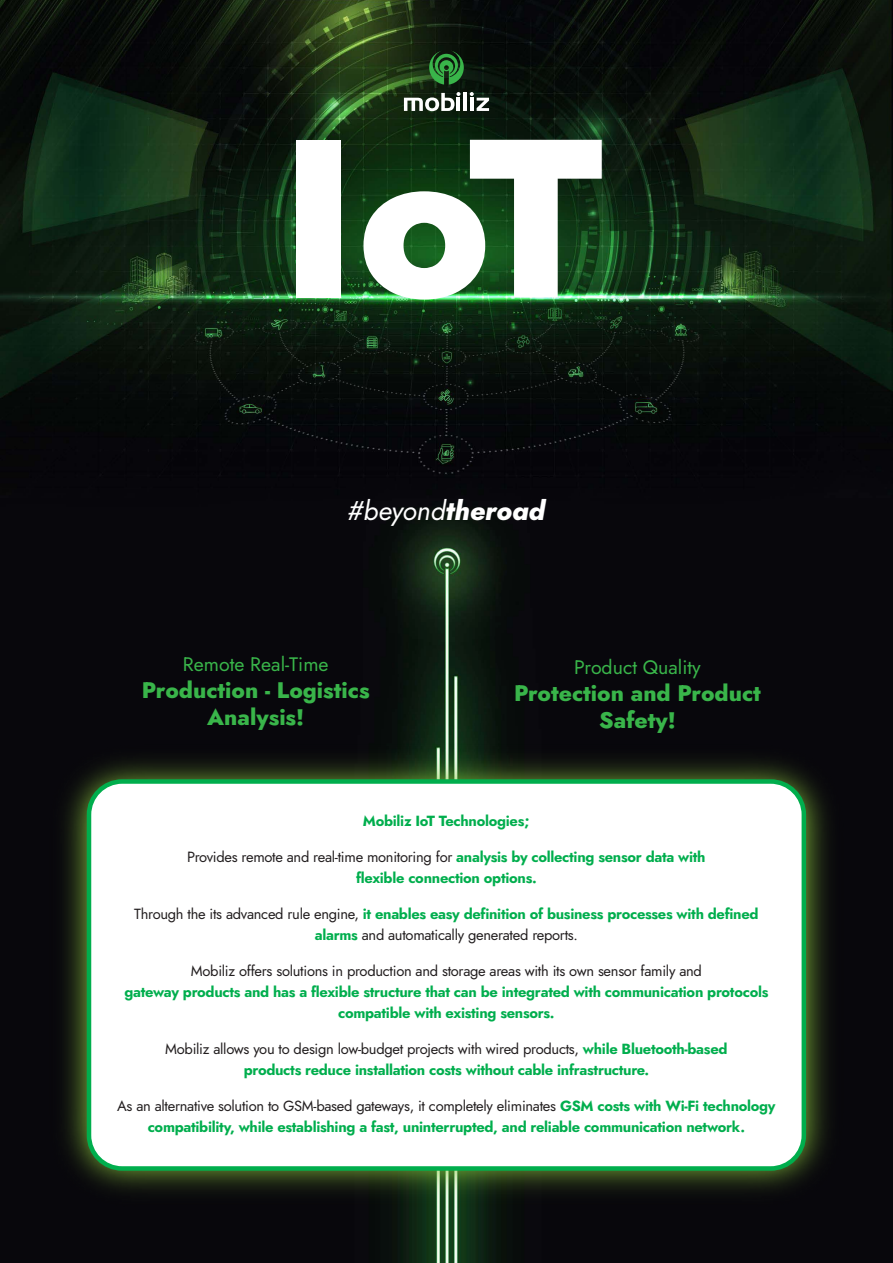
<style>
.page{position:relative;width:893px;height:1263px;background:#fff}
.page>*{position:absolute;margin:0;border:0;box-sizing:border-box;transform-origin:0 0}
.t1{font:800 225px "Jost";color:#fff}
.t2{font:italic 27px "Jost";color:#fff}
.t3{font:800 22.5px/27px "Jost";color:#39b54a;text-align:center}
.t4{font:19.5px "Jost";color:#39b54a}
.t5{font:700 14.7px/21px "Jost";letter-spacing:-.02em;color:#00ae4d;text-align:center}
.t6{font:14.7px/21px "Jost";letter-spacing:-.02em;color:#231f20;text-align:center}
.s1{font-weight:800}
.s2{font-weight:400;color:#231f20}
.s3{font-weight:700;color:#00ae4d}
</style>
<div class="page">
<img style="left:0;top:0;width:893px;height:1263px">
<img style="left:32px;top:728px;width:828px;height:495px">
<svg style="left:87px;top:779px;width:719px;height:392px"></svg>
<hr style="left:463px;top:93px;width:4px;height:18px;background:#fff">
<svg style="left:404px;top:92px;width:56px;height:19px"></svg>
<svg style="left:470px;top:92px;width:19px;height:19px"></svg>
<svg style="left:429px;top:51px;width:35px;height:34px"></svg>
<h1 class="t1" style="left:280px;top:59px;width:324px">IoT</h1>
<h2 class="t2" style="left:348px;top:492px;width:199px">#beyond<span class="s1">theroad</span></h2>
<h3 class="t4" style="left:183px;top:651px;width:147px">Remote Real-Time</h3>
<h3 class="t3" style="left:142px;top:676px;width:229px">Production - Logistics<br>Analysis!</h3>
<h3 class="t4" style="left:574px;top:654px;width:128px">Product Quality</h3>
<h3 class="t3" style="left:514px;top:680px;width:248px">Protection and Product<br>Safety!</h3>
<p class="t5" style="left:363px;top:810px;width:168px">Mobiliz IoT Technologies;</p>
<p class="t5" style="left:187px;top:846px;width:520px"><span class="s2">Provides remote and real-time monitoring for</span> analysis by collecting sensor data with flexible connection options.</p>
<p class="t6" style="left:134px;top:903px;width:626px">Through the its advanced rule engine, <span class="s3">it enables easy definition of business processes with defined alarms</span> and automatically generated reports.</p>
<p class="t6" style="left:191px;top:960px;width:512px">Mobiliz offers solutions in production and storage areas with its own sensor family and</p>
<p class="t5" style="left:124px;top:981px;width:645px">gateway products and has a flexible structure that can be integrated with communication protocols compatible with existing sensors.</p>
<p class="t5" style="left:165px;top:1038px;width:564px"><span class="s2">Mobiliz allows you to design low-budget projects with wired products,</span> while Bluetooth-based products reduce installation costs without cable infrastructure.</p>
<p class="t5" style="left:117px;top:1095px;width:660px"><span class="s2">As an alternative solution to GSM-based gateways, it completely eliminates</span> GSM costs with Wi-Fi technology compatibility, while establishing a fast, uninterrupted, and reliable communication network.</p>
</div>
